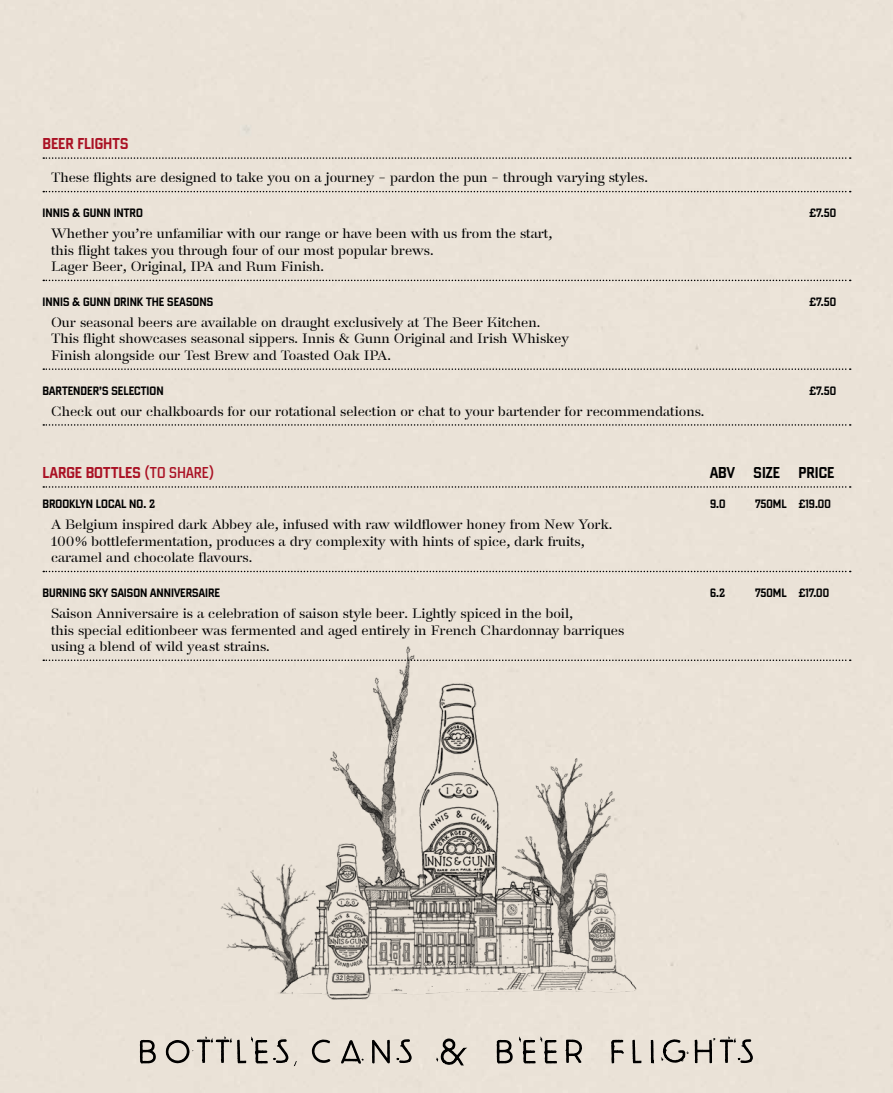
<style>
.page{position:relative;width:893px;height:1093px;background:#fff}
.page>*{position:absolute;margin:0;border:0;box-sizing:border-box;transform-origin:0 0}
.t1{font:16.5px "Banque Gothique Med Ex Cond";color:#aa1124}
.t2{font:16.5px "Banque Gothique Med Ex Cond";color:#000}
.t3{font:500 13.5px/16.5px "Danmark";color:#000}
.t4{font:12.75px "Banque Gothique Med Ex Cond";color:#000}
.s1{font-family:"Banque Gothique Light Ex Cond"}
</style>
<div class="page">
<svg style="left:43px;top:157px;width:808px;height:2px;background:#aba59d"></svg>
<svg style="left:43px;top:191px;width:808px;height:1px"></svg>
<svg style="left:43px;top:280px;width:808px;height:1px"></svg>
<svg style="left:43px;top:368px;width:808px;height:2px;background:#aaa59d"></svg>
<svg style="left:43px;top:424px;width:808px;height:2px;background:#aaa59c"></svg>
<svg style="left:43px;top:486px;width:808px;height:2px;background:#aaa59d"></svg>
<svg style="left:43px;top:571px;width:808px;height:1px"></svg>
<svg style="left:43px;top:659px;width:808px;height:2px"></svg>
<svg style="left:139px;top:1039px;width:17px;height:43px"></svg>
<svg style="left:165px;top:1033px;width:132px;height:43px;background:#cdc6bd"></svg>
<svg style="left:311px;top:1039px;width:20px;height:34px"></svg>
<svg style="left:341px;top:1027px;width:24px;height:41px"></svg>
<svg style="left:371px;top:1038px;width:41px;height:26px"></svg>
<svg style="left:435px;top:1038px;width:34px;height:28px"></svg>
<svg style="left:495px;top:1033px;width:63px;height:49px;background:#c8c1b8"></svg>
<svg style="left:565px;top:1039px;width:18px;height:37px"></svg>
<svg style="left:610px;top:1039px;width:15px;height:26px"></svg>
<svg style="left:631px;top:1039px;width:11px;height:25px"></svg>
<svg style="left:649px;top:1028px;width:105px;height:46px;background:#cec7be"></svg>
<img style="left:206px;top:643px;width:496px;height:380px">
<p class="t1" style="left:43px;top:133px;width:87px">BEER FLIGHTS</p>
<p class="t3" style="left:51px;top:170px;width:598px">These flights are designed to take you on a journey – pardon the pun – through varying styles.</p>
<p class="t4" style="left:43px;top:205px;width:102px">INNIS &amp; GUNN INTRO</p>
<p class="t4" style="left:809px;top:205px;width:28px">£7.50</p>
<p class="t3" style="left:51px;top:225px;width:503px">Whether you’re unfamiliar with our range or have been with us from the start, this flight takes you through four of our most popular brews.<br>Lager Beer, Original, IPA and Rum Finish.</p>
<p class="t4" style="left:43px;top:294px;width:172px">INNIS &amp; GUNN DRINK THE SEASONS</p>
<p class="t4" style="left:809px;top:294px;width:28px">£7.50</p>
<p class="t3" style="left:51px;top:314px;width:519px">Our seasonal beers are available on draught exclusively at The Beer Kitchen.<br>This flight showcases seasonal sippers. Innis &amp; Gunn Original and Irish Whiskey<br>Finish alongside our Test Brew and Toasted Oak IPA.</p>
<p class="t4" style="left:43px;top:383px;width:123px">BARTENDER’S SELECTION</p>
<p class="t4" style="left:809px;top:383px;width:28px">£7.50</p>
<p class="t3" style="left:51px;top:403px;width:655px">Check out our chalkboards for our rotational selection or chat to your bartender for recommendations.</p>
<p class="t1" style="left:43px;top:462px;width:173px">LARGE BOTTLES <span class="s1">(TO SHARE)</span></p>
<p class="t2" style="left:710px;top:462px;width:126px">ABV SIZE PRICE</p>
<p class="t4" style="left:43px;top:496px;width:114px">BROOKLYN LOCAL NO. 2</p>
<p class="t4" style="left:710px;top:496px;width:17px">9.0</p>
<p class="t4" style="left:755px;top:496px;width:77px">750ML £19.00</p>
<p class="t3" style="left:51px;top:517px;width:563px">A Belgium inspired dark Abbey ale, infused with raw wildflower honey from New York.<br>100% bottlefermentation, produces a dry complexity with hints of spice, dark fruits, caramel and chocolate flavours.</p>
<p class="t4" style="left:43px;top:585px;width:179px">BURNING SKY SAISON ANNIVERSAIRE</p>
<p class="t4" style="left:710px;top:585px;width:17px">6.2</p>
<p class="t4" style="left:755px;top:585px;width:76px">750ML £17.00</p>
<p class="t3" style="left:51px;top:605px;width:575px">Saison Anniversaire is a celebration of saison style beer. Lightly spiced in the boil,<br>this special editionbeer was fermented and aged entirely in French Chardonnay barriques using a blend of wild yeast strains.</p>
</div>
